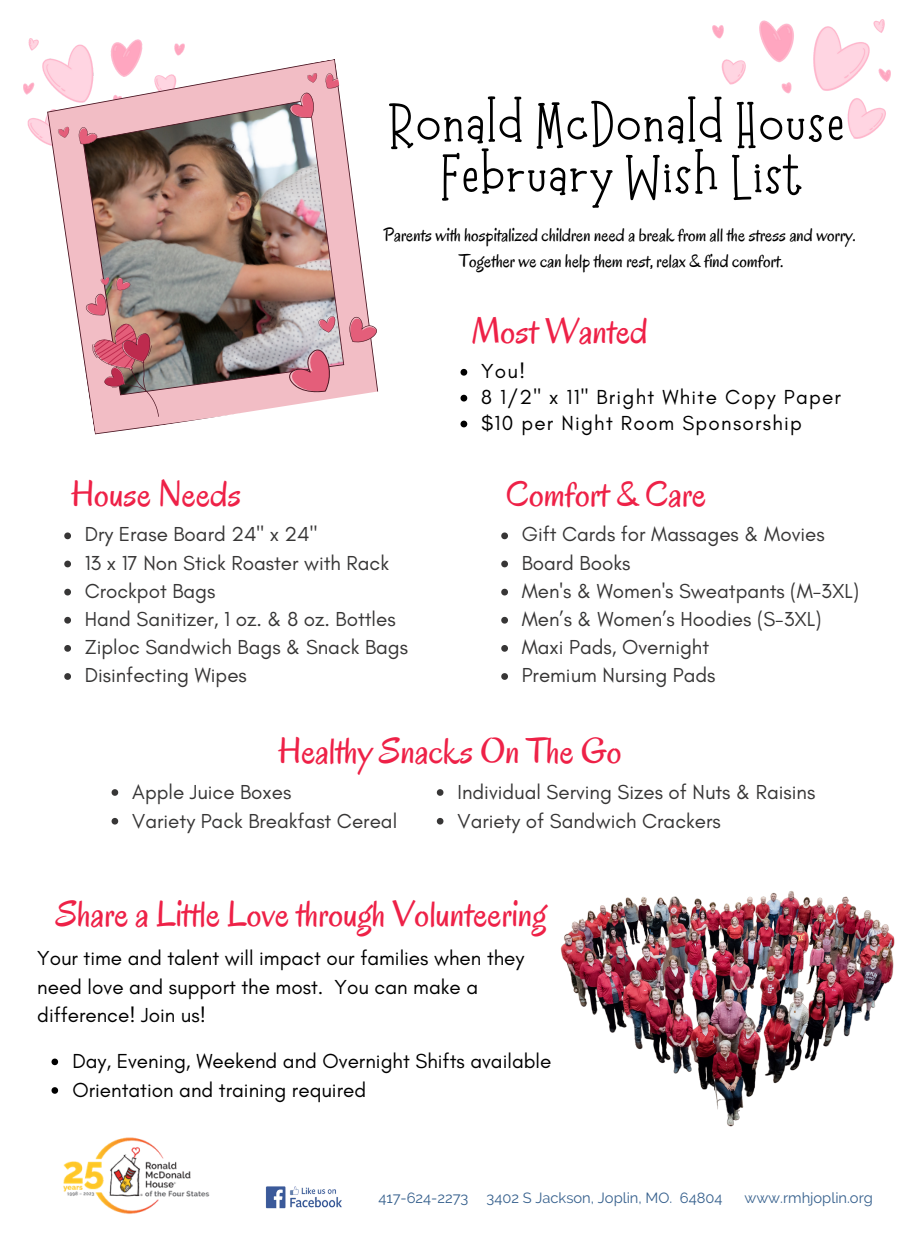
<style>
.page{position:relative;width:918px;height:1242px;background:#fff}
.page>*{position:absolute;margin:0;border:0;box-sizing:border-box;transform-origin:0 0}
.t1{font:59.1px/51.8px "Moonlight";letter-spacing:.015em;color:#000;text-align:center}
.t2{font:36.9px "Oregano";color:#ee2147}
.t3{font:20.7px "Glacial Indifference";color:#373636}
.t4{font:20.7px/28.7px "Glacial Indifference";color:#000}
.t5{font:20.7px "Glacial Indifference";letter-spacing:.06em;color:#000}
.t6{font:18.75px/25.8px "Oregano";color:#000;text-align:center}
.t7{font:14.7px "Raleway";color:#36608d}
</style>
<div class="page">
<img style="left:23px;top:38px;width:161px;height:104px">
<img style="left:713px;top:20px;width:177px;height:118px">
<img style="left:560px;top:891px;width:335px;height:236px">
<svg style="left:52px;top:1059px;width:6px;height:6px"></svg>
<svg style="left:52px;top:1087px;width:6px;height:7px"></svg>
<img style="left:266px;top:1186px;width:76px;height:22px">
<img style="left:43px;top:59px;width:325px;height:376px">
<svg style="left:284px;top:313px;width:95px;height:84px;background:#daa9b4"></svg>
<svg style="left:287px;top:71px;width:56px;height:50px;background:#e2a5b0"></svg>
<svg style="left:57px;top:124px;width:41px;height:23px"></svg>
<img style="left:83px;top:275px;width:76px;height:145px">
<img style="left:63px;top:1137px;width:147px;height:77px">
<svg style="left:112px;top:789px;width:6px;height:7px"></svg>
<svg style="left:112px;top:818px;width:6px;height:7px"></svg>
<svg style="left:64px;top:532px;width:7px;height:7px"></svg>
<svg style="left:64px;top:561px;width:7px;height:6px"></svg>
<svg style="left:64px;top:589px;width:7px;height:6px"></svg>
<svg style="left:64px;top:617px;width:7px;height:7px"></svg>
<svg style="left:64px;top:645px;width:7px;height:7px"></svg>
<svg style="left:64px;top:673px;width:7px;height:7px"></svg>
<svg style="left:501px;top:532px;width:7px;height:7px"></svg>
<svg style="left:501px;top:561px;width:7px;height:6px"></svg>
<svg style="left:501px;top:589px;width:7px;height:6px"></svg>
<svg style="left:501px;top:617px;width:7px;height:7px"></svg>
<svg style="left:501px;top:645px;width:7px;height:7px"></svg>
<svg style="left:501px;top:673px;width:7px;height:7px"></svg>
<svg style="left:461px;top:369px;width:6px;height:7px"></svg>
<svg style="left:461px;top:395px;width:6px;height:7px"></svg>
<svg style="left:461px;top:421px;width:6px;height:6px"></svg>
<svg style="left:437px;top:789px;width:6px;height:7px"></svg>
<svg style="left:437px;top:818px;width:6px;height:7px"></svg>
<p class="t1" style="left:388px;top:100px;width:459px">Ronald McDonald House<br>February Wish List</p>
<h2 class="t6" style="left:383px;top:222px;width:474px">Parents with hospitalized children need a break from all the stress and worry.<br>Together we can help them rest, relax &amp; find comfort.</h2>
<p class="t2" style="left:472px;top:307px;width:178px">Most Wanted</p>
<p class="t2" style="left:71px;top:470px;width:172px">House Needs</p>
<h3 class="t3" style="left:85px;top:522px;width:234px">Dry Erase Board 24" x 24"</h3>
<h3 class="t3" style="left:85px;top:550px;width:306px">13 x 17 Non Stick Roaster with Rack</h3>
<h3 class="t3" style="left:85px;top:578px;width:132px">Crockpot Bags</h3>
<h3 class="t3" style="left:85px;top:606px;width:312px">Hand Sanitizer, 1 oz. &amp; 8 oz. Bottles</h3>
<h3 class="t3" style="left:85px;top:634px;width:325px">Ziploc Sandwich Bags &amp; Snack Bags</h3>
<h3 class="t3" style="left:85px;top:662px;width:164px">Disinfecting Wipes</h3>
<h3 class="t4" style="left:481px;top:356px;width:46px">You!</h3>
<h3 class="t5" style="left:481px;top:384px;width:362px">8 1/2" x 11" Bright White Copy Paper</h3>
<h3 class="t5" style="left:481px;top:410px;width:322px">$10 per Night Room Sponsorship</h3>
<h3 class="t2" style="left:506px;top:470px;width:202px">Comfort &amp; Care</h3>
<h3 class="t3" style="left:522px;top:522px;width:305px">Gift Cards for Massages &amp; Movies</h3>
<h2 class="t3" style="left:522px;top:550px;width:110px">Board Books</h2>
<h3 class="t3" style="left:522px;top:578px;width:339px">Men's &amp; Women's Sweatpants (M-3XL)</h3>
<h3 class="t3" style="left:522px;top:606px;width:301px">Men’s &amp; Women’s Hoodies (S-3XL)</h3>
<h3 class="t3" style="left:522px;top:634px;width:189px">Maxi Pads, Overnight</h3>
<h3 class="t3" style="left:522px;top:662px;width:195px">Premium Nursing Pads</h3>
<h3 class="t2" style="left:278px;top:727px;width:345px">Healthy Snacks On The Go</h3>
<h3 class="t3" style="left:132px;top:779px;width:161px">Apple Juice Boxes</h3>
<h3 class="t3" style="left:132px;top:808px;width:266px">Variety Pack Breakfast Cereal</h3>
<p class="t3" style="left:458px;top:779px;width:359px">Individual Serving Sizes of Nuts &amp; Raisins</p>
<h4 class="t3" style="left:458px;top:808px;width:265px">Variety of Sandwich Crackers</h4>
<h3 class="t2" style="left:56px;top:890px;width:492px">Share a Little Love through Volunteering</h3>
<h1 class="t4" style="left:37px;top:943px;width:489px">Your time and talent will impact our families when they need love and support the most. You can make a difference! Join us!</h1>
<h3 class="t4" style="left:72px;top:1047px;width:481px">Day, Evening, Weekend and Overnight Shifts available</h3>
<h2 class="t4" style="left:72px;top:1076px;width:295px">Orientation and training required</h2>
<h2 class="t7" style="left:378px;top:1189px;width:92px">417-624-2273</h2>
<h3 class="t7" style="left:487px;top:1189px;width:237px">3402 S Jackson, Joplin, MO. 64804</h3>
<h3 class="t7" style="left:744px;top:1189px;width:130px">www.rmhjoplin.org</h3>
</div>
